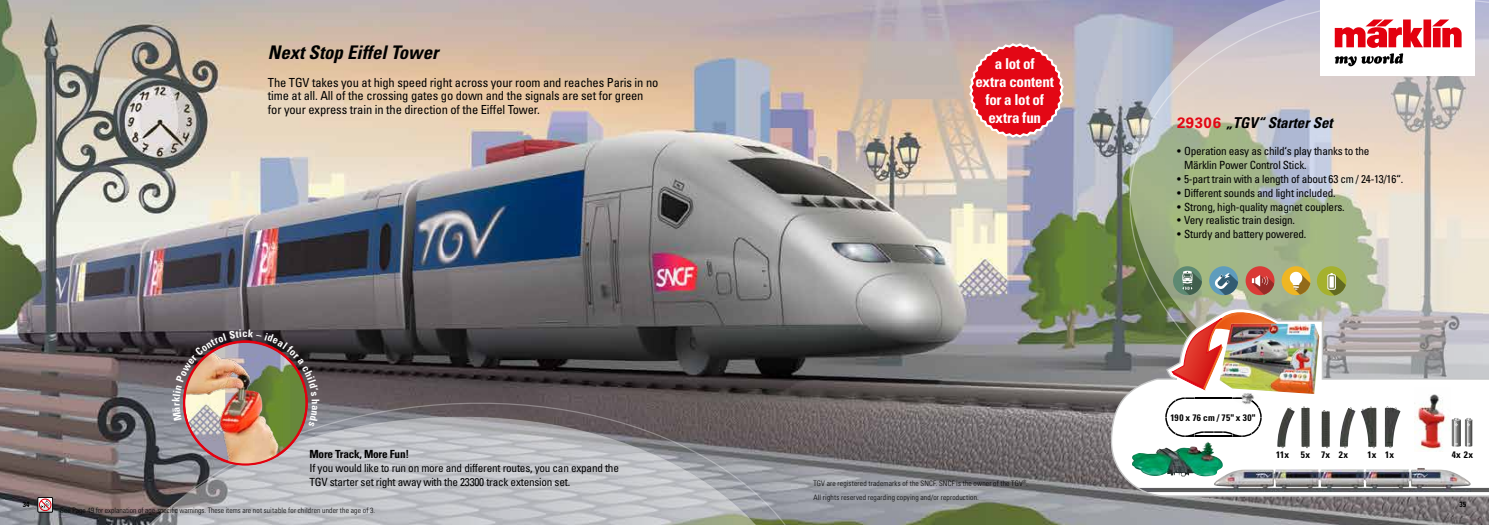
<style>
.page{position:relative;width:1489px;height:525px;background:#fff}
.page>*{position:absolute;margin:0;border:0;box-sizing:border-box;transform-origin:0 0}
.t1{font:italic 700 condensed 18.75px "Univers";color:#000}
.t2{font:700 condensed 15px/18.1px "Univers";letter-spacing:-.01em;color:#fff;text-align:center}
.t3{font:italic 700 condensed 15px "Univers";color:#000}
.t4{font:condensed 12.5px/13.8px "Univers";letter-spacing:-.01em;color:#000}
.t5{font:condensed 11.25px/13.8px "Univers";letter-spacing:-.02em;color:#000}
.t6{font:700 condensed 11.25px "Univers";letter-spacing:-.02em;color:#000}
.t7{font:700 condensed 9.38px "Univers";letter-spacing:.035em;color:#000}
.t8{font:300 condensed 7.5px/13.8px "Univers";letter-spacing:.025em;color:#000}
.t9{font:300 condensed 7.5px "Univers";color:#000}
.t10{font:700 condensed 7.5px "Univers";color:#000}
.s1{font-family:"Univers LT Std";font-style:normal;font-stretch:normal;color:#e30715}
</style>
<div class="page">
<img style="left:0;top:0;width:1488px;height:524px">
<svg style="left:86px;top:391px;width:745px;height:133px;background:#696164"></svg>
<svg style="left:1106px;top:0;width:382px;height:516px;background:#b8baac"></svg>
<svg style="left:69px;top:404px;width:743px;height:120px;background:#9e9c9f"></svg>
<svg style="left:1110px;top:306px;width:378px;height:191px"></svg>
<svg style="left:1172px;top:312px;width:118px;height:77px"></svg>
<img style="left:1219px;top:323px;width:100px;height:71px">
<img style="left:1234px;top:392px;width:26px;height:5px">
<svg style="left:1165px;top:397px;width:96px;height:39px"></svg>
<svg style="left:1344px;top:407px;width:6px;height:11px"></svg>
<svg style="left:1360px;top:406px;width:10px;height:11px"></svg>
<svg style="left:1384px;top:406px;width:2px;height:11px"></svg>
<svg style="left:1321px;top:410px;width:3px;height:13px"></svg>
<svg style="left:1301px;top:406px;width:2px;height:15px"></svg>
<svg style="left:1283px;top:407px;width:6px;height:8px"></svg>
<img style="left:1147px;top:441px;width:60px;height:12px">
<img style="left:1414px;top:387px;width:36px;height:64px">
<svg style="left:1451px;top:417px;width:21px;height:29px"></svg>
<svg style="left:968px;top:42px;width:96px;height:97px;background:#dc474f"></svg>
<img style="left:184px;top:426px;width:103px;height:38px">
<div style="left:1316px;top:266px;width:29px;height:29px;background:#a5b12d;border-radius:50%"></div>
<svg style="left:1327px;top:273px;width:18px;height:22px"></svg>
<div style="left:1209px;top:266px;width:28px;height:29px;background:#5f9cbd;border-radius:50%"></div>
<svg style="left:1214px;top:273px;width:23px;height:22px"></svg>
<div style="left:1281px;top:266px;width:29px;height:29px;background:#efb623;border-radius:50%"></div>
<svg style="left:1289px;top:272px;width:21px;height:22px"></svg>
<div style="left:1172px;top:266px;width:29px;height:29px;background:#5d8972;border-radius:50%"></div>
<svg style="left:1182px;top:270px;width:19px;height:25px"></svg>
<div style="left:1245px;top:266px;width:29px;height:29px;background:#da3a37;border-radius:50%"></div>
<svg style="left:1251px;top:275px;width:22px;height:19px"></svg>
<svg style="left:38px;top:497px;width:15px;height:15px"></svg>
<div style="left:1320px;top:0;width:154px;height:76px;background:#fff"></div>
<svg style="left:1334px;top:20px;width:127px;height:46px"></svg>
<img style="left:172px;top:329px;width:147px;height:97px">
<h1 class="t1" style="left:268px;top:41px;width:172px">Next Stop Eiffel Tower</h1>
<p class="t4" style="left:268px;top:75px;width:392px">The TGV takes you at high speed right across your room and reaches Paris in no time at all. All of the crossing gates go down and the signals are set for green for your express train in the direction of the Eiffel Tower.</p>
<h2 class="t2" style="left:975px;top:54px;width:80px">a lot of<br>extra content for a lot of extra fun</h2>
<h2 class="t3" style="left:1176px;top:113px;width:157px"><span class="s1">29306</span> „TGV“ Starter Set</h2>
<p class="t5" style="left:1183px;top:144px;width:187px;text-indent:-7px">• Operation easy as child‘s play thanks to the<br>Märklin Power Control Stick.</p>
<p class="t5" style="left:1176px;top:172px;width:228px">• 5-part train with a length of about 63 cm / 24-13/16“.</p>
<p class="t5" style="left:1176px;top:185px;width:160px">• Different sounds and light included.</p>
<p class="t5" style="left:1176px;top:199px;width:169px">• Strong, high-quality magnet couplers.</p>
<p class="t5" style="left:1176px;top:213px;width:120px">• Very realistic train design.</p>
<p class="t5" style="left:1176px;top:227px;width:131px">• Sturdy and battery powered.</p>
<p class="t7" style="left:1170px;top:411px;width:86px">190 x 76 cm / 75" x 30"</p>
<p class="t6" style="left:309px;top:447px;width:101px">More Track, More Fun!</p>
<p class="t5" style="left:309px;top:460px;width:311px">If you would like to run on more and different routes, you can expand the<br>TGV starter set right away with the 23300 track extension set.</p>
<p class="t7" style="left:1275px;top:449px;width:15px">11x</p>
<p class="t7" style="left:1300px;top:449px;width:49px">5x 7x 2x</p>
<p class="t7" style="left:1367px;top:449px;width:28px">1x 1x</p>
<p class="t7" style="left:1451px;top:449px;width:23px">4x 2x</p>
<p class="t8" style="left:813px;top:476px;width:216px">TGV are registered trademarks of the SNCF. SNCF is the owner of the TGV<sup>®</sup>.<br>All rights reserved regarding copying and/or reproduction.</p>
<p class="t10" style="left:23px;top:499px;width:8px">34</p>
<p class="t10" style="left:1459px;top:499px;width:8px">35</p>
<p class="t9" style="left:60px;top:506px;width:316px">See Page 49 for explanation of age-specific warnings. These items are not suitable for children under the age of 3.</p>
</div>
